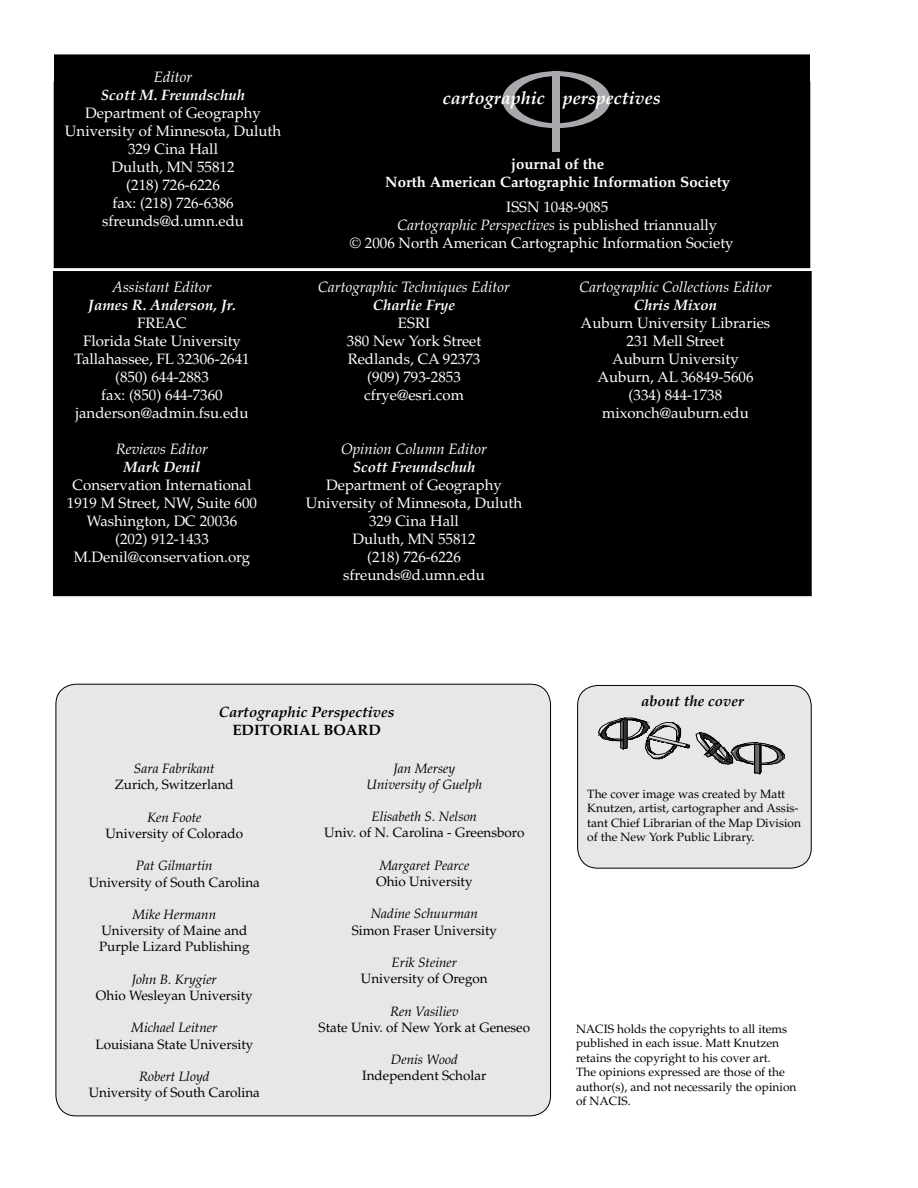
<style>
.page{position:relative;width:918px;height:1188px;background:#fff}
.page>*{position:absolute;margin:0;border:0;box-sizing:border-box;transform-origin:0 0}
.t1{font:italic 700 18px "Palatino";color:#fff}
.t2{font:15px/18px "Palatino";color:#fff;text-align:center}
.t3{font:italic 15px "Palatino";color:#fff}
.t4{font:italic 700 15px "Palatino";color:#fff}
.t5{font:700 15px/18px "Palatino";color:#fff;text-align:center}
.t6{font:italic 700 15px "Palatino";color:#000}
.t7{font:700 15px "Palatino";color:#000}
.t8{font:13.5px/16.2px "Palatino";color:#000}
.t9{font:italic 13.5px/16.2px "Palatino";color:#000;text-align:center}
.t10{font:12px/14.4px "Palatino";color:#000}
.s1{font-style:normal}
</style>
<div class="page">
<div style="left:55px;top:55px;width:754px;height:26px;background:#000"></div>
<div style="left:54px;top:54px;width:756px;height:27px;border:2px solid #000"></div>
<div style="left:54px;top:58px;width:756px;height:27px;background:#000"></div>
<div style="left:54px;top:82px;width:756px;height:186px;background:#000"></div>
<div style="left:54px;top:272px;width:757px;height:323px;background:#000"></div>
<div style="left:53px;top:271px;width:759px;height:325px;border:2px solid #000"></div>
<svg style="left:502px;top:71px;width:108px;height:57px;background:#999b9d"></svg>
<div style="left:515px;top:77px;width:83px;height:46px;background:#000;border-radius:50%"></div>
<div style="left:514px;top:76px;width:84px;height:47px;border:1px solid #000;border-radius:50%"></div>
<div style="left:553px;top:71px;width:7px;height:81px;background:#a7a9ac"></div>
<div style="left:56px;top:684px;width:495px;height:432px;background:#e6e7e8;border-radius:20px"></div>
<div style="left:578px;top:685px;width:233px;height:183px;background:#e6e7e8;border-radius:20px"></div>
<div style="left:577px;top:685px;width:234px;height:183px;border:1px solid #000;border-radius:20px"></div>
<svg style="left:599px;top:718px;width:186px;height:56px"></svg>
<p class="t3" style="left:154px;top:69px;width:40px">Editor</p>
<p class="t4" style="left:101px;top:87px;width:146px">Scott M. Freundschuh</p>
<p class="t2" style="left:65px;top:105px;width:218px">Department of Geography<br>University of Minnesota, Duluth<br>329 Cina Hall<br>Duluth, MN 55812<br>(218) 726-6226<br>fax: (218) 726-6386 sfreunds@d.umn.edu</p>
<p class="t3" style="left:112px;top:278px;width:101px">Assistant Editor</p>
<p class="t4" style="left:88px;top:296px;width:149px">James R. Anderson, Jr.</p>
<p class="t2" style="left:74px;top:314px;width:177px">FREAC<br>Florida State University<br>Tallahassee, FL 32306-2641 (850) 644-2883<br>fax: (850) 644-7360 janderson@admin.fsu.edu</p>
<p class="t3" style="left:116px;top:440px;width:94px">Reviews Editor</p>
<p class="t4" style="left:123px;top:458px;width:79px">Mark Denil</p>
<p class="t2" style="left:67px;top:476px;width:192px">Conservation International<br>1919 M Street, NW, Suite 600<br>Washington, DC 20036<br>(202) 912-1433<br>M.Denil@conservation.org</p>
<p class="t1" style="left:443px;top:87px;width:219px">cartographic perspectives</p>
<p class="t5" style="left:385px;top:155px;width:346px">journal of the<br>North American Cartographic Information Society</p>
<p class="t2" style="left:506px;top:198px;width:104px">ISSN 1048-9085</p>
<p class="t3" style="left:397px;top:216px;width:321px">Cartographic Perspectives <span class="s1">is published triannually</span></p>
<p class="t2" style="left:350px;top:234px;width:385px">© 2006 North American Cartographic Information Society</p>
<p class="t3" style="left:318px;top:278px;width:193px">Cartographic Techniques Editor</p>
<p class="t4" style="left:373px;top:296px;width:84px">Charlie Frye</p>
<p class="t2" style="left:347px;top:314px;width:136px">ESRI<br>380 New York Street<br>Redlands, CA 92373 (909) 793-2853 cfrye@esri.com</p>
<p class="t3" style="left:341px;top:440px;width:147px">Opinion Column Editor</p>
<p class="t4" style="left:353px;top:458px;width:124px">Scott Freundschuh</p>
<p class="t2" style="left:306px;top:476px;width:218px">Department of Geography<br>University of Minnesota, Duluth<br>329 Cina Hall<br>Duluth, MN 55812<br>(218) 726-6226 sfreunds@d.umn.edu</p>
<p class="t3" style="left:579px;top:279px;width:194px">Cartographic Collections Editor</p>
<p class="t4" style="left:634px;top:296px;width:85px">Chris Mixon</p>
<p class="t2" style="left:581px;top:314px;width:191px">Auburn University Libraries<br>231 Mell Street<br>Auburn University<br>Auburn, AL 36849-5606 (334) 844-1738 mixonch@auburn.edu</p>
<p class="t6" style="left:219px;top:703px;width:177px">Cartographic Perspectives</p>
<p class="t7" style="left:232px;top:721px;width:150px">EDITORIAL BOARD</p>
<p class="t9" style="left:134px;top:761px;width:82px">Sara Fabrikant</p>
<p class="t8" style="left:115px;top:777px;width:121px">Zurich, Switzerland</p>
<p class="t9" style="left:147px;top:809px;width:56px">Ken Foote</p>
<p class="t8" style="left:105px;top:826px;width:139px">University of Colorado</p>
<p class="t9" style="left:136px;top:858px;width:78px">Pat Gilmartin</p>
<p class="t8" style="left:89px;top:874px;width:173px">University of South Carolina</p>
<p class="t9" style="left:133px;top:907px;width:85px">Mike Hermann</p>
<p class="t8" style="left:99px;top:923px;width:152px">University of Maine and<br>Purple Lizard Publishing</p>
<p class="t9" style="left:132px;top:971px;width:87px">John B. Krygier</p>
<p class="t8" style="left:96px;top:988px;width:158px">Ohio Wesleyan University</p>
<p class="t9" style="left:131px;top:1020px;width:88px">Michael Leitner</p>
<p class="t8" style="left:95px;top:1036px;width:159px">Louisiana State University</p>
<p class="t9" style="left:139px;top:1069px;width:72px">Robert Lloyd</p>
<p class="t8" style="left:89px;top:1085px;width:173px">University of South Carolina</p>
<p class="t9" style="left:367px;top:760px;width:117px">Jan Mersey<br>University of Guelph</p>
<p class="t9" style="left:372px;top:809px;width:107px">Elisabeth S. Nelson</p>
<p class="t8" style="left:324px;top:825px;width:202px">Univ. of N. Carolina - Greensboro</p>
<p class="t9" style="left:379px;top:857px;width:91px">Margaret Pearce</p>
<p class="t8" style="left:376px;top:874px;width:98px">Ohio University</p>
<p class="t9" style="left:371px;top:906px;width:109px">Nadine Schuurman</p>
<p class="t8" style="left:352px;top:922px;width:147px">Simon Fraser University</p>
<p class="t9" style="left:392px;top:955px;width:67px">Erik Steiner</p>
<p class="t8" style="left:361px;top:971px;width:128px">University of Oregon</p>
<p class="t9" style="left:390px;top:1003px;width:70px">Ren Vasiliev</p>
<p class="t8" style="left:319px;top:1019px;width:213px">State Univ. of New York at Geneseo</p>
<p class="t9" style="left:391px;top:1052px;width:68px">Denis Wood</p>
<p class="t8" style="left:362px;top:1068px;width:126px">Independent Scholar</p>
<p class="t6" style="left:641px;top:692px;width:105px">about the cover</p>
<p class="t10" style="left:587px;top:787px;width:215px">The cover image was created by Matt Knutzen, artist, cartographer and Assis&shy;tant Chief Librarian of the Map Division of the New York Public Library.</p>
<p class="t10" style="left:576px;top:1022px;width:222px">NACIS holds the copyrights to all items published in each issue. Matt Knutzen retains the copyright to his cover art.<br>The opinions expressed are those of the author(s), and not necessarily the opinion of NACIS.</p>
</div>
